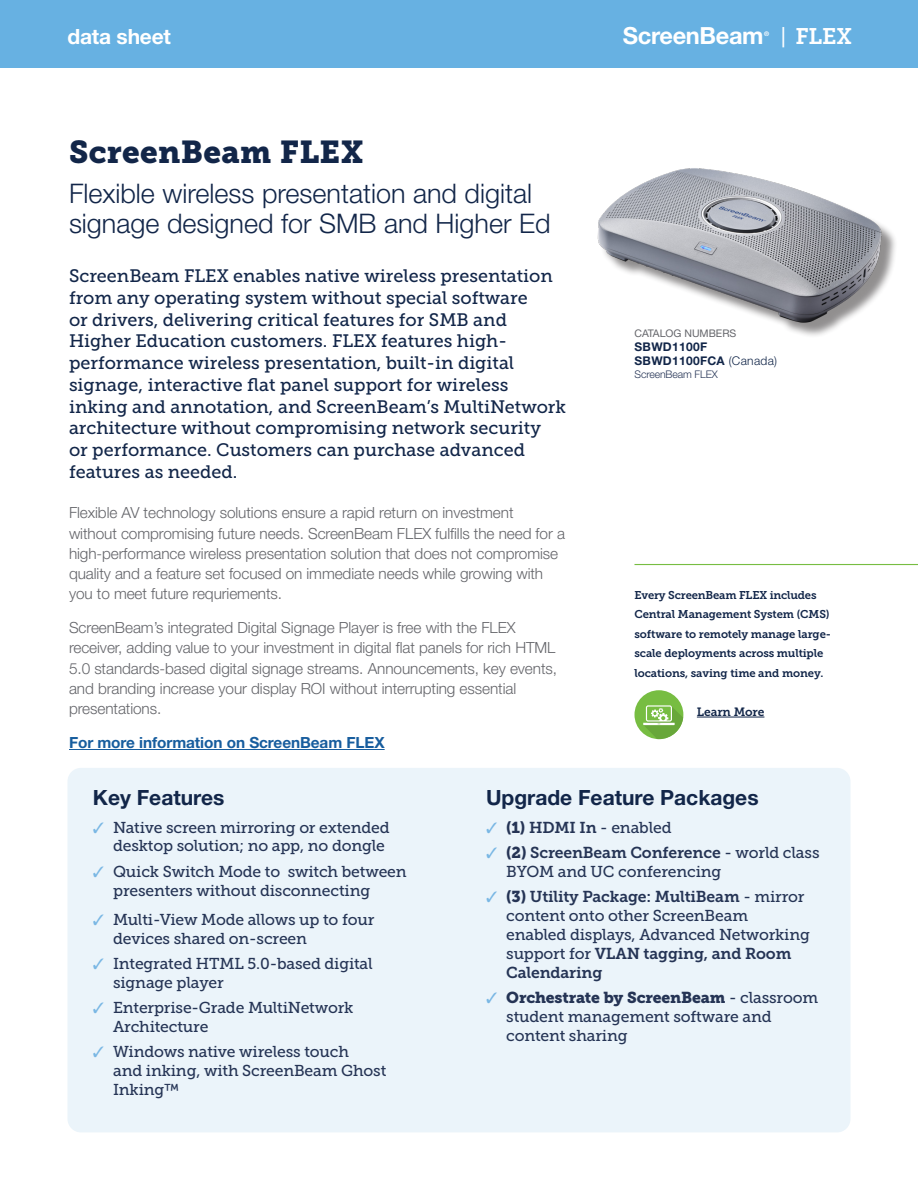
<style>
.page{position:relative;width:918px;height:1188px;background:#fff}
.page>*{position:absolute;margin:0;border:0;box-sizing:border-box;transform-origin:0 0}
.t1{font:31.5px "Museo Slab 900";letter-spacing:.01em;color:#122649}
.Title_sub{font:300 27px/30px "Helvetica Neue LT Std";color:#122649}
.t2{font:700 23.7px "Helvetica Neue LT Std";letter-spacing:-.015em;color:#fff}
.t3{font:22.5px "Museo Slab 700";color:#fff}
.t4{font:700 21px "Helvetica Neue LT Std";color:#122649}
.t5{font:700 21px "Helvetica Neue LT Std";letter-spacing:-.01em;color:#fff}
.Title_sub-2{font:18px/21.8px "Museo Slab 500";color:#122649}
.Normal_-_Key_Feat_blue_ck{font:15.75px/18.9px "Museo Slab 500";letter-spacing:-.01em;color:#253455}
.Normal_s_b3_10_5_14{font:300 15.3px/20.2px "Helvetica Neue LT Std";letter-spacing:-.005em;color:#64656a}
.Normal_s_b3_10_5_14-2{font:700 15.3px "Helvetica Neue LT Std";letter-spacing:-.005em;color:#175d9e}
.Sidebar_Cat{font:700 12px "Helvetica Neue LT Std";letter-spacing:.025em;color:#122649}
.Callout_R{font:12px "Museo Slab 700";letter-spacing:-.01em;color:#122649}
.Callout_R-2{font:11.25px/19.5px "Museo Slab 700";letter-spacing:-.01em;color:#122649}
.Sidebar_Cat___H2{font:10.5px "Helvetica Neue LT Std";color:#64656a}
.Sidebar_Cat___Descrip{font:300 10.5px "Helvetica Neue LT Std";letter-spacing:-.01em;color:#253455}
.t6{font:700 6.3px "Helvetica Neue LT Std";color:#fff}
.s1{font-family:"Helvetica Neue LT Std";font-size:20.25px}
.s2{font-weight:300}
.s3{color:#79b7e4}
.s4{font-family:"Museo Slab 900"}
.s5{font-family:"Museo Slab 700"}
</style>
<div class="page">
<div style="left:0;top:0;width:918px;height:68px;background:#67b1e2"></div>
<hr style="left:69px;top:749px;width:316px;height:1px;background:#175d9e">
<hr style="left:634px;top:564px;width:284px;height:1px;background:#77bd42">
<hr style="left:697px;top:717px;width:67px;height:1px;background:#122649">
<div style="left:635px;top:690px;width:48px;height:49px;background:#77bd42;border-radius:50%"></div>
<svg style="left:643px;top:705px;width:40px;height:34px"></svg>
<div style="left:68px;top:768px;width:782px;height:364px;background:#ebf4fa;border-radius:14px"></div>
<img style="left:597px;top:168px;width:298px;height:168px">
<h3 class="t5" style="left:68px;top:23px;width:105px">data sheet</h3>
<h3 class="t2" style="left:623px;top:21px;width:142px">ScreenBeam</h3>
<p class="t6" style="left:764px;top:30px;width:7px">®</p>
<h3 class="t3" style="left:781px;top:24px;width:73px"><span class="s1">|</span> FLEX</h3>
<p class="t1" style="left:69px;top:134px;width:296px">ScreenBeam FLEX</p>
<p class="Title_sub" style="left:69px;top:178px;width:483px">Flexible wireless presentation and digital signage designed for SMB and Higher Ed</p>
<p class="Title_sub-2" style="left:69px;top:265px;width:498px">ScreenBeam FLEX enables native wireless presentation from any operating system without special software<br>or drivers, delivering critical features for SMB and Higher Education customers. FLEX features high&shy;performance wireless presentation, built-in digital signage, interactive flat panel support for wireless inking and annotation, and ScreenBeam’s MultiNetwork architecture without compromising network security<br>or performance. Customers can purchase advanced features as needed.</p>
<p class="Normal_s_b3_10_5_14" style="left:69px;top:503px;width:497px">Flexible AV technology solutions ensure a rapid return on investment without compromising future needs. ScreenBeam FLEX fulfills the need for a high-performance wireless presentation solution that does not compromise quality and a feature set focused on immediate needs while growing with you to meet future requriements.</p>
<p class="Normal_s_b3_10_5_14" style="left:69px;top:617px;width:490px">ScreenBeam’s integrated Digital Signage Player is free with the FLEX receiver, adding value to your investment in digital flat panels for rich HTML 5.0 standards-based digital signage streams. Announcements, key events, and branding increase your display ROI without interrupting essential presentations.</p>
<p class="Normal_s_b3_10_5_14-2" style="left:69px;top:733px;width:317px">For more information on ScreenBeam FLEX</p>
<p class="Sidebar_Cat___H2" style="left:634px;top:327px;width:103px">CATALOG NUMBERS</p>
<p class="Sidebar_Cat" style="left:634px;top:339px;width:74px">SBWD1100F</p>
<p class="Sidebar_Cat" style="left:634px;top:354px;width:144px">SBWD1100FCA <span class="s2">(Canada)</span></p>
<p class="Sidebar_Cat___Descrip" style="left:635px;top:368px;width:85px">ScreenBeam FLEX</p>
<p class="Callout_R-2" style="left:634px;top:585px;width:198px">Every ScreenBeam FLEX includes Central Management System (CMS) software to remotely manage large&shy;scale deployments across multiple locations, saving time and money.</p>
<p class="Callout_R" style="left:697px;top:705px;width:69px">Learn More</p>
<h1 class="t4" style="left:93px;top:785px;width:133px">Key Features</h1>
<p class="Normal_-_Key_Feat_blue_ck" style="left:113px;top:818px;width:278px;text-indent:-20px"><span class="s3">✓</span> Native screen mirroring or extended desktop solution; no app, no dongle</p>
<p class="Normal_-_Key_Feat_blue_ck" style="left:113px;top:862px;width:295px;text-indent:-20px"><span class="s3">✓</span> Quick Switch Mode to switch between presenters without disconnecting</p>
<p class="Normal_-_Key_Feat_blue_ck" style="left:113px;top:910px;width:263px;text-indent:-20px"><span class="s3">✓</span> Multi-View Mode allows up to four devices shared on-screen</p>
<p class="Normal_-_Key_Feat_blue_ck" style="left:113px;top:954px;width:261px;text-indent:-20px"><span class="s3">✓</span> Integrated HTML 5.0-based digital signage player</p>
<p class="Normal_-_Key_Feat_blue_ck" style="left:113px;top:998px;width:242px;text-indent:-20px"><span class="s3">✓</span> Enterprise-Grade MultiNetwork<br>Architecture</p>
<p class="Normal_-_Key_Feat_blue_ck" style="left:113px;top:1043px;width:275px;text-indent:-20px"><span class="s3">✓</span> Windows native wireless touch<br>and inking, with ScreenBeam Ghost<br>Inking™</p>
<h1 class="t4" style="left:486px;top:785px;width:274px">Upgrade Feature Packages</h1>
<p class="Normal_-_Key_Feat_blue_ck" style="left:486px;top:818px;width:187px"><span class="s3">✓</span> <span class="s4">(1)</span> <span class="s5">HDMI In</span> - enabled</p>
<p class="Normal_-_Key_Feat_blue_ck" style="left:506px;top:843px;width:315px;text-indent:-20px"><span class="s3">✓</span> <span class="s4">(2)</span> <span class="s5">ScreenBeam Conference</span> - world class<br>BYOM and UC conferencing</p>
<p class="Normal_-_Key_Feat_blue_ck" style="left:506px;top:887px;width:305px;text-indent:-20px"><span class="s3">✓</span> <span class="s4">(3)</span> <span class="s5">Utility Package: MultiBeam</span> - mirror content onto other ScreenBeam enabled displays, Advanced Networking support for <span class="s5">VLAN tagging, and Room<br>Calendaring</span></p>
<p class="Normal_-_Key_Feat_blue_ck" style="left:506px;top:988px;width:313px;text-indent:-20px"><span class="s3">✓</span> <span class="s4">Orchestrate by ScreenBeam</span> - classroom student management software and content sharing</p>
</div>
